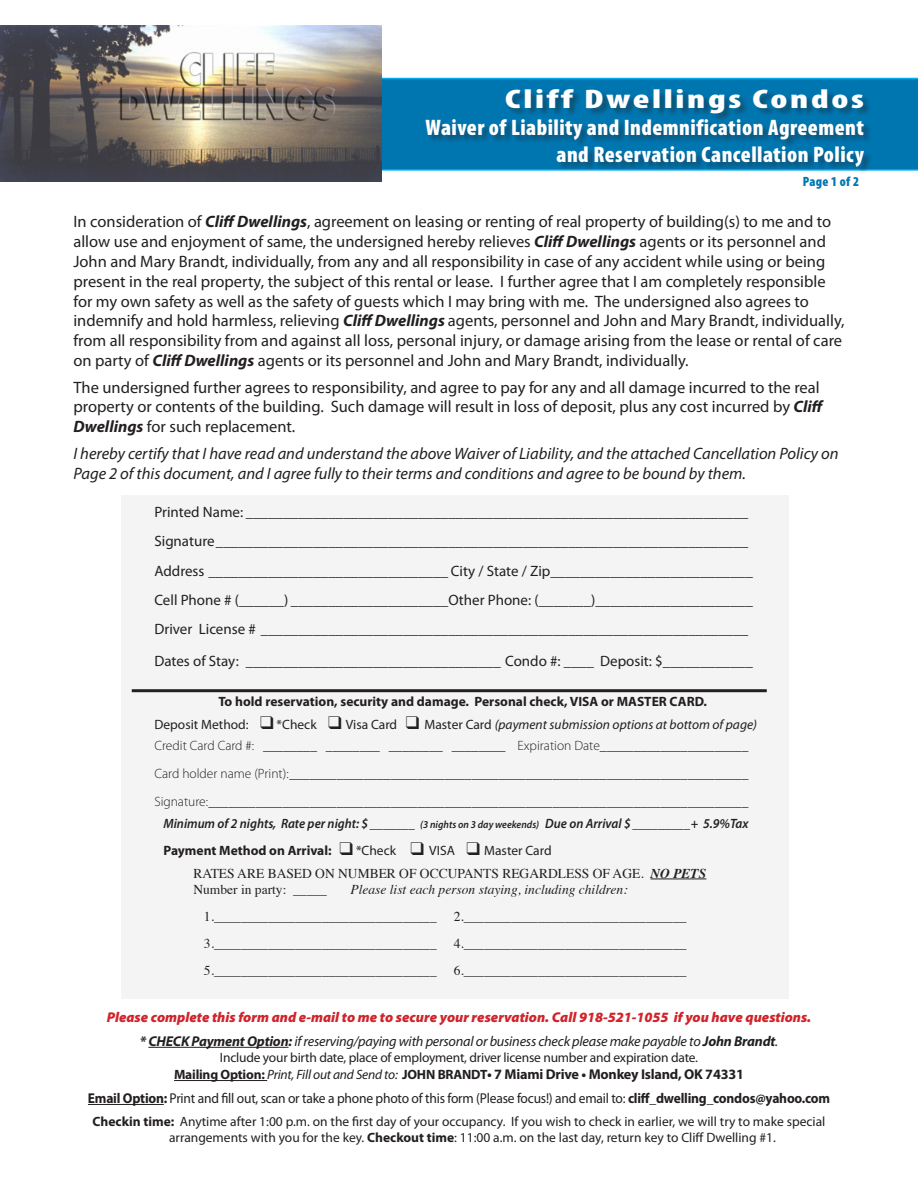
<style>
.page{position:relative;width:918px;height:1188px;background:#fff}
.page>*{position:absolute;margin:0;border:0;box-sizing:border-box;transform-origin:0 0}
.t1{font:900 condensed 27px "Myriad Pro";letter-spacing:.07em;color:#fff;scale:1.4 1}
.t2{font:900 condensed 22.5px "Myriad Pro";letter-spacing:.02em;color:#fff}
.t3{font:16.5px/19.8px "Myriad Pro";color:#231f20}
.t4{font:italic 16.5px/19.8px "Myriad Pro";color:#231f20}
.t5{font:15px "Myriad Pro";color:#231f20}
.t6{font:14.25px "Myriad Pro";letter-spacing:-.015em;color:#231f20;scale:.95 1}
.t7{font:italic 14.25px "Myriad Pro";letter-spacing:-.015em;color:#231f20}
.t8{font:italic 900 14.25px "Myriad Pro";color:#d1232a}
.t9{font:700 14.25px "Myriad Pro";letter-spacing:-.015em;color:#231f20}
.t10{font:13.5px "Times";color:#231f20}
.t11{font:13.5px/16.2px "Myriad Pro";color:#231f20}
.t12{font:300 13.5px "Myriad Pro";color:#231f20}
.t13{font:italic 600 13.5px "Myriad Pro";color:#231f20;scale:.95 1}
.t14{font:italic 13.5px "Myriad Pro";color:#231f20}
.t15{font:700 13.5px "Myriad Pro";color:#231f20}
.t16{font:700 13.5px "Myriad";color:#231f20}
.t17{font:italic 13.5px "Times";color:#231f20}
.t18{font:900 condensed 13.5px "Myriad Pro";letter-spacing:.02em;color:#0076b1}
.s1{font-weight:700;font-style:italic}
.s2{font-style:normal}
.s3{font-size:10.5px}
.s4{font-weight:400}
.s5{font-weight:700}
.s6{font-size:13.5px}
.s7{font-weight:400;font-style:italic;font-size:13.5px}
.s8{font-style:italic}
</style>
<div class="page">
<div style="left:121px;top:496px;width:667px;height:503px;background:#f0f1f2"></div>
<hr style="left:651px;top:878px;width:55px;height:1px;background:#231f20">
<hr style="left:148px;top:1047px;width:141px;height:1px;background:#231f20">
<hr style="left:174px;top:1080px;width:93px;height:1px;background:#231f20">
<hr style="left:88px;top:1104px;width:76px;height:1px;background:#231f20">
<svg style="left:382px;top:78px;width:536px;height:93px;background:#0079b4"></svg>
<div style="left:426px;top:89px;width:447px;height:86px;background:#231f20;opacity:.42"></div>
<hr style="left:132px;top:689px;width:635px;height:3px;background:#231f20">
<img style="left:0;top:26px;width:382px;height:155px">
<p class="t1" style="left:505px;top:82px;width:258px">Cliff Dwellings Condos</p>
<p class="t2" style="left:425px;top:113px;width:440px">Waiver of Liability and Indemnification Agreement</p>
<p class="t2" style="left:557px;top:140px;width:309px">and Reservation Cancellation Policy</p>
<p class="t18" style="left:803px;top:173px;width:58px">Page 1 of 2</p>
<p class="t3" style="left:73px;top:212px;width:773px">In consideration of <span class="s1">Cliff Dwellings</span>, agreement on leasing or renting of real property of building(s) to me and to allow use and enjoyment of same, the undersigned hereby relieves <span class="s1">Cliff Dwellings</span> agents or its personnel and John and Mary Brandt, individually, from any and all responsibility in case of any accident while using or being present in the real property, the subject of this rental or lease. I further agree that I am completely responsible for my own safety as well as the safety of guests which I may bring with me. The undersigned also agrees to indemnify and hold harmless, relieving <span class="s1">Cliff Dwellings</span> agents, personnel and John and Mary Brandt, individually, from all responsibility from and against all loss, personal injury, or damage arising from the lease or rental of care on party of <span class="s1">Cliff Dwellings</span> agents or its personnel and John and Mary Brandt, individually.</p>
<p class="t3" style="left:73px;top:377px;width:752px">The undersigned further agrees to responsibility, and agree to pay for any and all damage incurred to the real property or contents of the building. Such damage will result in loss of deposit, plus any cost incurred by <span class="s1">Cliff<br>Dwellings</span> for such replacement.</p>
<p class="t4" style="left:73px;top:443px;width:767px">I hereby certify that I have read and understand the above Waiver of Liability, and the attached Cancellation Policy on<br>Page 2 of this document, and I agree fully to their terms and conditions and agree to be bound by them.</p>
<p class="t5" style="left:154px;top:503px;width:595px">Printed Name: ___________________________________________________________________</p>
<p class="t5" style="left:154px;top:532px;width:595px">Signature_______________________________________________________________________</p>
<p class="t5" style="left:154px;top:561px;width:600px">Address ________________________________ City / State / Zip___________________________</p>
<p class="t5" style="left:154px;top:591px;width:600px">Cell Phone # (______) _____________________Other Phone: (_______)_____________________</p>
<p class="t5" style="left:154px;top:620px;width:595px">Driver License # _________________________________________________________________</p>
<p class="t5" style="left:154px;top:652px;width:600px">Dates of Stay: __________________________________ Condo #: ____ Deposit: $____________</p>
<p class="t15" style="left:218px;top:692px;width:490px">To hold reservation, security and damage. Personal check, VISA or MASTER CARD.</p>
<p class="t14" style="left:154px;top:716px;width:604px"><span class="s2">Deposit Method:</span> ❑ <span class="s2">*Check</span> ❑ <span class="s2">Visa Card</span> ❑ <span class="s2">Master Card</span> (payment submission options at bottom of page)</p>
<p class="t12" style="left:154px;top:737px;width:595px">Credit Card Card #: ________ ________ ________ ________ Expiration Date______________________</p>
<p class="t12" style="left:154px;top:765px;width:595px">Card holder name (Print):____________________________________________________________________</p>
<p class="t12" style="left:154px;top:793px;width:595px">Signature:________________________________________________________________________________</p>
<p class="t13" style="left:163px;top:815px;width:617px">Minimum of 2 nights, Rate per night: $ _______ <span class="s3">(3 nights on 3 day weekends)</span> Due on Arrival $ _________+ 5.9%Tax</p>
<p class="t16" style="left:163px;top:844px;width:390px">Payment Method on Arrival: ❑ <span class="s4">*Check</span> ❑ <span class="s4">VISA</span> ❑ <span class="s4">Master Card</span></p>
<p class="t10" style="left:193px;top:861px;width:514px">RATES ARE BASED ON NUMBER OF OCCUPANTS REGARDLESS OF AGE. <span class="s1">NO PETS</span></p>
<p class="t10" style="left:193px;top:877px;width:135px">Number in party: _____</p>
<p class="t17" style="left:351px;top:878px;width:279px">Please list each person staying, including children:</p>
<p class="t10" style="left:204px;top:904px;width:234px">1._________________________________</p>
<p class="t10" style="left:454px;top:904px;width:234px">2._________________________________</p>
<p class="t10" style="left:204px;top:931px;width:234px">3._________________________________</p>
<p class="t10" style="left:454px;top:931px;width:234px">4._________________________________</p>
<p class="t10" style="left:204px;top:958px;width:234px">5._________________________________</p>
<p class="t10" style="left:454px;top:958px;width:234px">6._________________________________</p>
<p class="t8" style="left:107px;top:1008px;width:706px">Please complete this form and e-mail to me to secure your reservation. Call 918-521-1055 if you have questions.</p>
<p class="t7" style="left:140px;top:1032px;width:640px"><span class="s5">* CHECK Payment Option:</span> if reserving/paying with personal or business check please make payable to <span class="s5">John Brandt</span>.</p>
<p class="t11" style="left:220px;top:1049px;width:480px">Include your birth date, place of employment, driver license number and expiration date.</p>
<p class="t9" style="left:174px;top:1065px;width:571px"><span class="s6">Mailing Option:</span> <span class="s7">Print, Fill out and Send to:</span> <span class="s6">JOHN BRANDT</span><span class="s8">•</span> 7 Miami Drive • Monkey Island, OK 74331</p>
<p class="t6" style="left:88px;top:1089px;width:783px"><span class="s5">Email Option:</span> Print and fill out, scan or take a phone photo of this form (Please focus!) and email to: <span class="s5">cliff_dwelling_condos@yahoo.com</span></p>
<p class="t11" style="left:169px;top:1113px;width:658px;text-indent:-76px"><span class="s5">Checkin time:</span> Anytime after 1:00 p.m. on the first day of your occupancy. If you wish to check in earlier, we will try to make special arrangements with you for the key. <span class="s5">Checkout time</span>: 11:00 a.m. on the last day, return key to Cliff Dwelling #1.</p>
</div>
